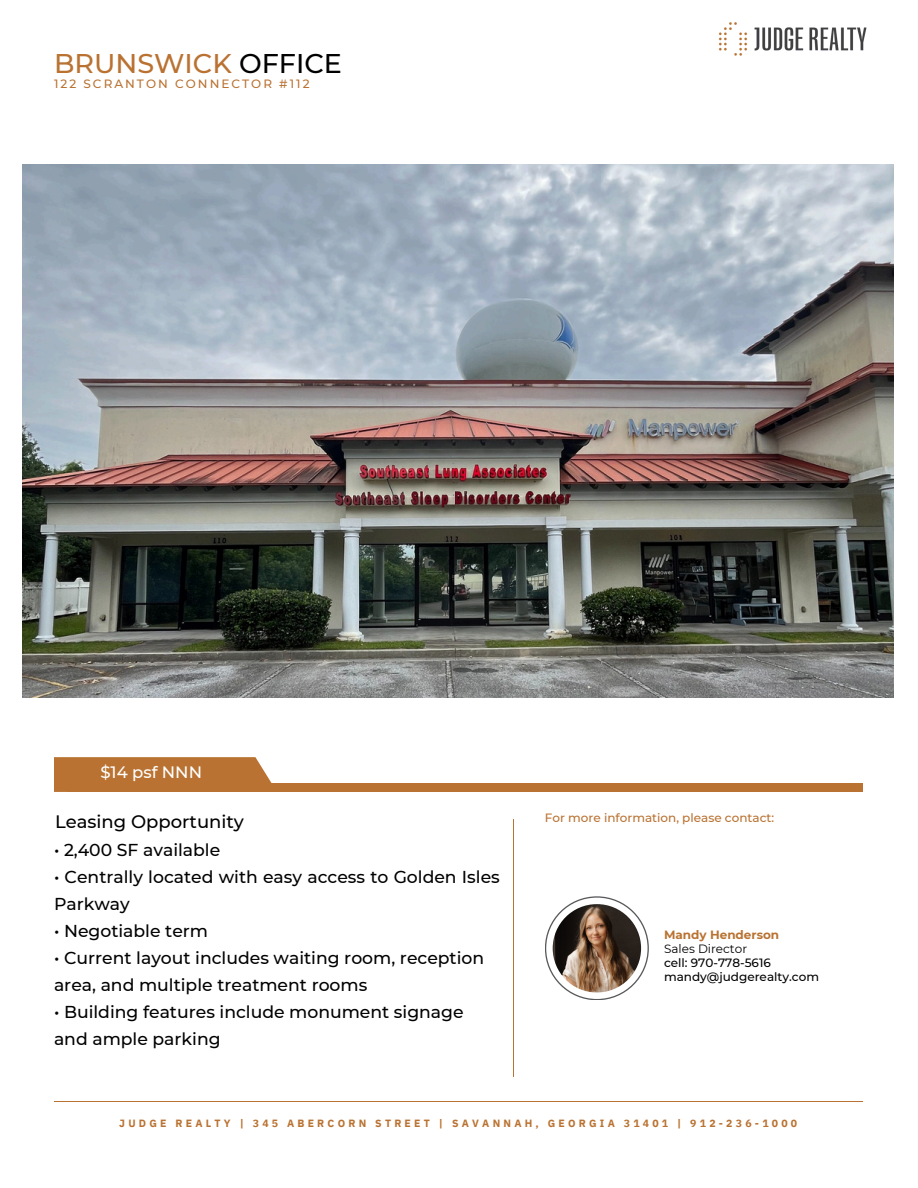
<style>
.page{position:relative;width:918px;height:1188px;background:#fff}
.page>*{position:absolute;margin:0;border:0;box-sizing:border-box;transform-origin:0 0}
.t1{font:500 27px "Montserrat";color:#b97231}
.t2{font:500 18px "Montserrat";color:#000}
.t3{font:500 17.25px/27px "Montserrat";color:#000}
.t4{font:500 16.5px "Montserrat";color:#fff}
.t5{font:500 12px/14px "Montserrat";color:#000}
.t6{font:500 12px "Montserrat";color:#b97231}
.t7{font:500 12px "Montserrat";letter-spacing:.17em;color:#b97231}
.t8{font:700 10.5px "IBM Plex Sans";letter-spacing:.305em;color:#b97231}
.s1{color:#000}
.s2{font-weight:700;color:#b97332}
.s3{font-weight:400}
</style>
<div class="page">
<hr style="left:513px;top:819px;width:1px;height:258px;background:#b97231">
<hr style="left:54px;top:1101px;width:808px;height:1px;background:#b97231">
<div style="left:67px;top:783px;width:795px;height:9px;background:#b97231"></div>
<div style="left:54px;top:757px;width:218px;height:35px;background:#b97231"></div>
<svg style="left:545px;top:896px;width:104px;height:104px"></svg>
<img style="left:553px;top:904px;width:88px;height:89px;border-radius:50%">
<img style="left:719px;top:22px;width:148px;height:34px">
<img style="left:23px;top:164px;width:870px;height:533px">
<h3 class="t1" style="left:54px;top:46px;width:290px">BRUNSWICK <span class="s1">OFFICE</span></h3>
<h3 class="t7" style="left:54px;top:76px;width:257px">122 SCRANTON CONNECTOR #112</h3>
<h1 class="t4" style="left:100px;top:762px;width:103px">$14 psf NNN</h1>
<h4 class="t2" style="left:55px;top:810px;width:190px">Leasing Opportunity</h4>
<h1 class="t3" style="left:54px;top:836px;width:168px">• 2,400 SF available</h1>
<h1 class="t3" style="left:54px;top:863px;width:447px">• Centrally located with easy access to Golden Isles<br>Parkway</h1>
<h1 class="t3" style="left:54px;top:917px;width:156px">• Negotiable term</h1>
<h1 class="t3" style="left:54px;top:944px;width:432px">• Current layout includes waiting room, reception area, and multiple treatment rooms</h1>
<h1 class="t3" style="left:54px;top:998px;width:411px">• Building features include monument signage and ample parking</h1>
<h1 class="t6" style="left:545px;top:811px;width:231px">For more information, please contact:</h1>
<p class="t5" style="left:664px;top:928px;width:157px"><span class="s2">Mandy Henderson<br></span><span class="s3">Sales Director<br></span>cell: 970-778-5616 mandy@judgerealty.com</p>
<p class="t8" style="left:119px;top:1116px;width:679px">JUDGE REALTY | 345 ABERCORN STREET | SAVANNAH, GEORGIA 31401 | 912-236-1000</p>
</div>
